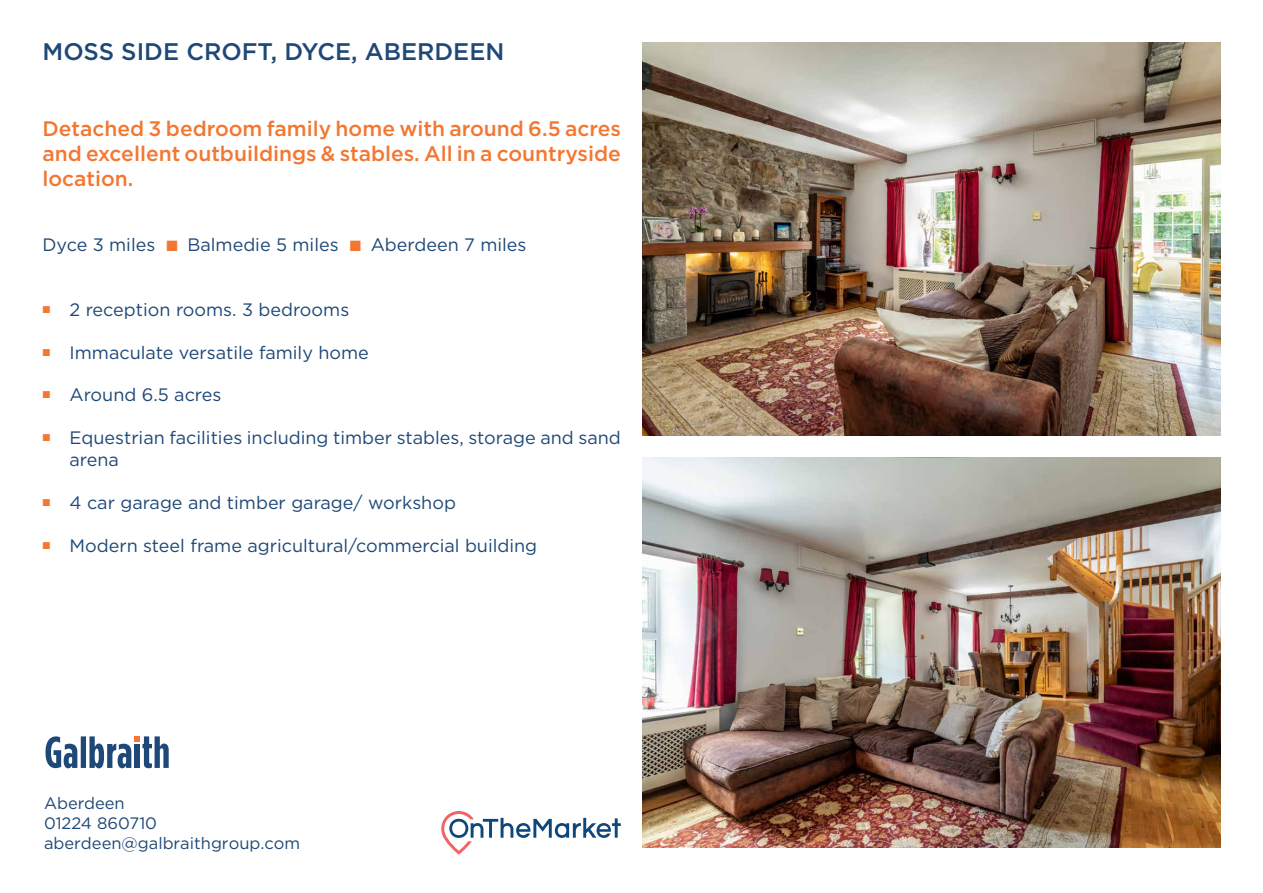
<style>
.page{position:relative;width:1263px;height:893px;background:#fff}
.page>*{position:absolute;margin:0;border:0;box-sizing:border-box;transform-origin:0 0}
.t1{font:500 24px "Gotham HTF";color:#1e4877}
.t2{font:500 21px/25.2px "Gotham HTF";color:#f37731;text-align:justify}
.t3{font:18px/21.6px "Gotham HTF";color:#1e4877}
.t4{font:16.5px "Gotham HTF";color:#1e4877}
.s1{font-family:"Proxima Nova";color:#f37731}
</style>
<div class="page">
<svg style="left:46px;top:736px;width:123px;height:32px"></svg>
<div style="left:135px;top:744px;width:5px;height:24px;background:#1e4877"></div>
<img style="left:642px;top:42px;width:578px;height:394px">
<img style="left:642px;top:457px;width:578px;height:391px">
<svg style="left:441px;top:811px;width:180px;height:44px"></svg>
<p class="t1" style="left:43px;top:38px;width:463px">MOSS SIDE CROFT, DYCE, ABERDEEN</p>
<p class="t2" style="left:43px;top:115px;width:580px">Detached 3 bedroom family home with around 6.5 acres and excellent outbuildings &amp; stables. All in a countryside location.</p>
<p class="t3" style="left:43px;top:233px;width:485px">Dyce 3 miles <span class="s1">■</span> Balmedie 5 miles <span class="s1">■</span> Aberdeen 7 miles</p>
<p class="t3" style="left:43px;top:298px;width:308px"><sup>■</sup> 2 reception rooms. 3 bedrooms</p>
<p class="t3" style="left:43px;top:341px;width:328px"><sup>■</sup> Immaculate versatile family home</p>
<p class="t3" style="left:43px;top:384px;width:180px"><sup>■</sup> Around 6.5 acres</p>
<p class="t3" style="left:70px;top:427px;width:553px;text-indent:-27px"><sup>■</sup> Equestrian facilities including timber stables, storage and sand arena</p>
<p class="t3" style="left:43px;top:491px;width:415px"><sup>■</sup> 4 car garage and timber garage/ workshop</p>
<p class="t3" style="left:43px;top:534px;width:496px"><sup>■</sup> Modern steel frame agricultural/commercial building</p>
<p class="t4" style="left:44px;top:794px;width:82px">Aberdeen</p>
<p class="t4" style="left:44px;top:814px;width:115px">01224 860710</p>
<p class="t4" style="left:44px;top:834px;width:258px">aberdeen@galbraithgroup.com</p>
</div>
